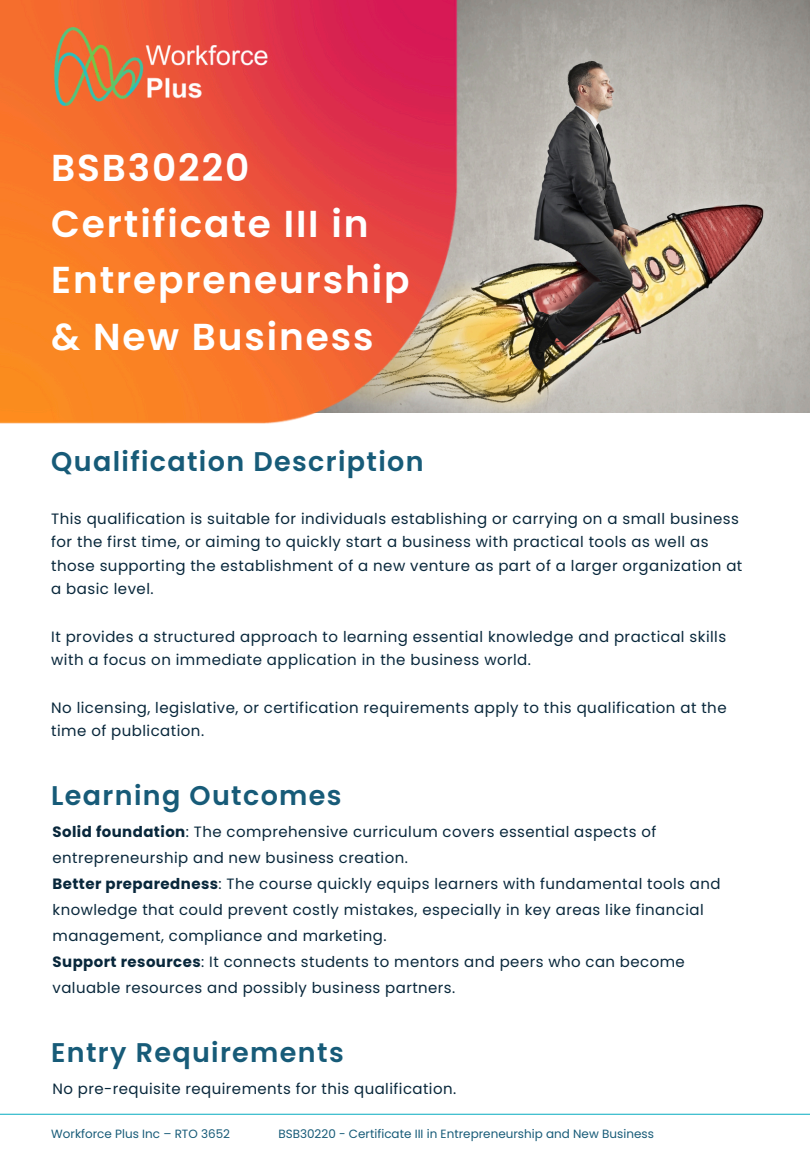
<style>
.page{position:relative;width:810px;height:1170px;background:#fff}
.page>*{position:absolute;margin:0;border:0;box-sizing:border-box;transform-origin:0 0}
.t1{font:600 37.5px/56.2px "Poppins";letter-spacing:.05em;color:#fff}
.t2{font:600 27px "Poppins";letter-spacing:.05em;color:#175b78}
.t3{font:15px/25.8px "Poppins";letter-spacing:.03em;color:#08273b}
.t4{font:12px "Poppins";color:#175b78}
.s1{font-weight:700}
</style>
<div class="page">
<hr style="left:0;top:1114px;width:810px;height:1px;background:#21b5c7">
<img style="left:459px;top:0;width:351px;height:412px">
<img style="left:0;top:0;width:459px;height:424px">
<img style="left:51px;top:28px;width:220px;height:80px">
<h2 class="t1" style="left:51px;top:140px;width:360px">BSB30220<br>Certificate III in<br>Entrepreneurship &amp; New Business</h2>
<h3 class="t2" style="left:51px;top:443px;width:374px">Qualification Description</h3>
<p class="t3" style="left:51px;top:506px;width:693px;line-height:23.7px">This qualification is suitable for individuals establishing or carrying on a small business for the first time, or aiming to quickly start a business with practical tools as well as those supporting the establishment of a new venture as part of a larger organization at a basic level.</p>
<h2 class="t3" style="left:51px;top:625px;width:677px;line-height:23.7px">It provides a structured approach to learning essential knowledge and practical skills with a focus on immediate application in the business world.</h2>
<h3 class="t3" style="left:51px;top:695px;width:677px;line-height:23.7px">No licensing, legislative, or certification requirements apply to this qualification at the time of publication.</h3>
<h3 class="t2" style="left:51px;top:777px;width:292px">Learning Outcomes</h3>
<p class="t3" style="left:53px;top:819px;width:669px"><span class="s1">Solid foundation</span>: The comprehensive curriculum covers essential aspects of entrepreneurship and new business creation.<br><span class="s1">Better preparedness</span>: The course quickly equips learners with fundamental tools and knowledge that could prevent costly mistakes, especially in key areas like financial management, compliance and marketing.<br><span class="s1">Support resources</span>: It connects students to mentors and peers who can become valuable resources and possibly business partners.</p>
<h3 class="t2" style="left:51px;top:1033px;width:294px">Entry Requirements</h3>
<h2 class="t3" style="left:53px;top:1075px;width:405px">No pre-requisite requirements for this qualification.</h2>
<h3 class="t4" style="left:51px;top:1126px;width:180px">Workforce Plus Inc – RTO 3652</h3>
<h3 class="t4" style="left:278px;top:1126px;width:377px">BSB30220 - Certificate III in Entrepreneurship and New Business</h3>
</div>
